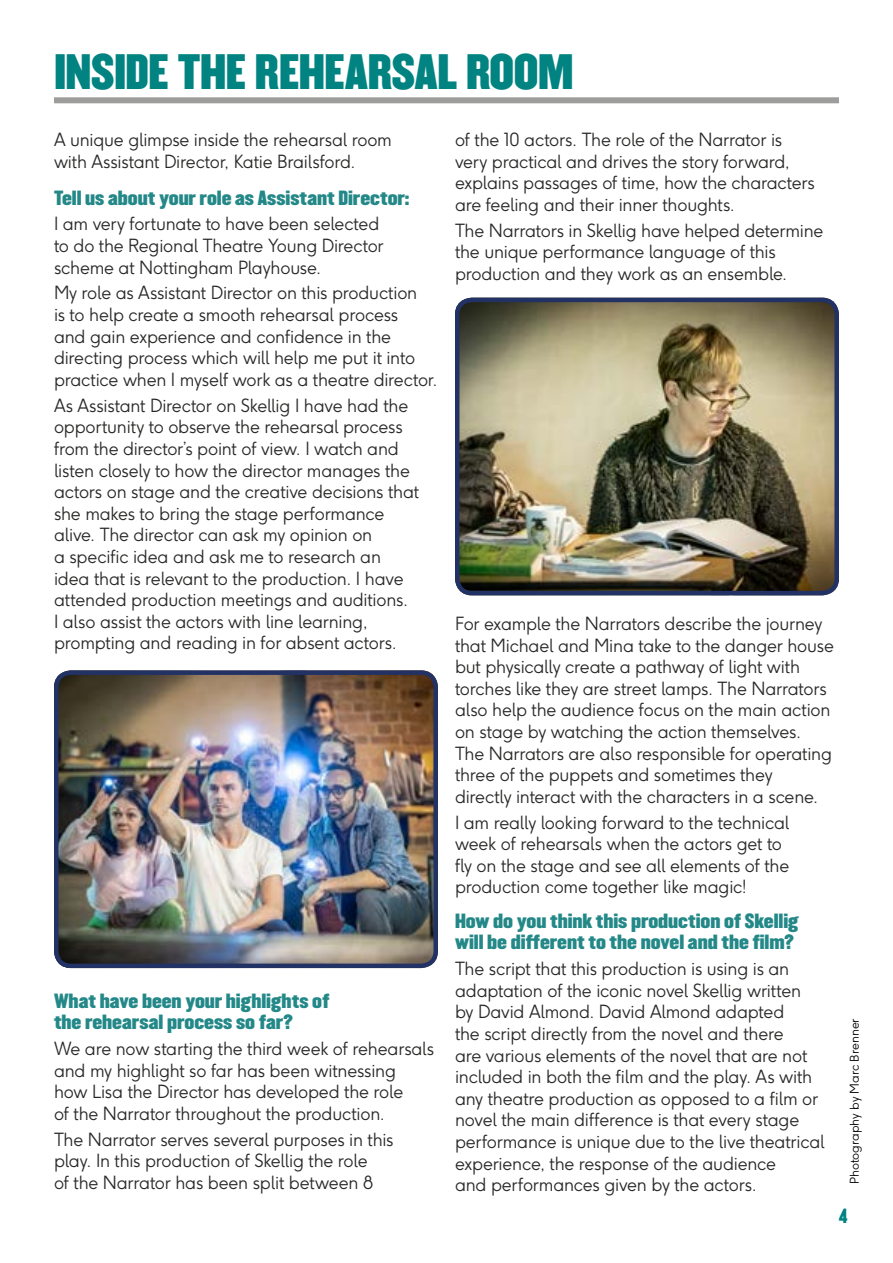
<style>
.page{position:relative;width:893px;height:1263px;background:#fff}
.page>*{position:absolute;margin:0;border:0;box-sizing:border-box;transform-origin:0 0}
.t1{font:43.5px "Champion Middleweight";letter-spacing:-.01em;color:#008381;scale:.96 1}
.t2{font:300 18px/21.6px "F37 Ginger";letter-spacing:-.01em;color:#282827;scale:.96 1}
.t3{font:18px/21.6px "Champion Middleweight";letter-spacing:-.005em;color:#238887;scale:.96 1}
.t4{font:18px "Champion Welterweight";color:#008381}
.t5{font:300 12px "F37 Ginger";color:#000}
</style>
<div class="page">
<div style="left:54px;top:97px;width:785px;height:6px;background:#9d9d9c"></div>
<img style="left:59px;top:675px;width:374px;height:288px">
<div style="left:54px;top:670px;width:384px;height:298px;border:4px solid #223264;border-radius:15px"></div>
<img style="left:455px;top:298px;width:384px;height:297px">
<div style="left:455px;top:298px;width:384px;height:297px;border:4px solid #223264;border-radius:15px"></div>
<h1 class="t1" style="left:54px;top:36px;width:543px">INSIDE THE REHEARSAL ROOM</h1>
<p class="t2" style="left:54px;top:131px;width:353px">A unique glimpse inside the rehearsal room with Assistant Director, Katie Brailsford.</p>
<p class="t3" style="left:54px;top:186px;width:372px">Tell us about your role as Assistant Director:</p>
<p class="t2" style="left:54px;top:215px;width:345px">I am very fortunate to have been selected to do the Regional Theatre Young Director scheme at Nottingham Playhouse.</p>
<p class="t2" style="left:54px;top:284px;width:401px">My role as Assistant Director on this production<br>is to help create a smooth rehearsal process<br>and gain experience and confidence in the directing process which will help me put it into practice when I myself work as a theatre director.</p>
<p class="t2" style="left:54px;top:396px;width:382px">As Assistant Director on Skellig I have had the opportunity to observe the rehearsal process from the director’s point of view. I watch and listen closely to how the director manages the actors on stage and the creative decisions that she makes to bring the stage performance alive. The director can ask my opinion on<br>a specific idea and ask me to research an idea that is relevant to the production. I have attended production meetings and auditions.<br>I also assist the actors with line learning, prompting and reading in for absent actors.</p>
<p class="t3" style="left:54px;top:989px;width:288px">What have been your highlights of the rehearsal process so far?</p>
<p class="t2" style="left:54px;top:1039px;width:398px">We are now starting the third week of rehearsals and my highlight so far has been witnessing<br>how Lisa the Director has developed the role<br>of the Narrator throughout the production.</p>
<p class="t2" style="left:54px;top:1130px;width:355px">The Narrator serves several purposes in this play. In this production of Skellig the role<br>of the Narrator has been split between 8</p>
<p class="t2" style="left:455px;top:131px;width:376px">of the 10 actors. The role of the Narrator is very practical and drives the story forward, explains passages of time, how the characters are feeling and their inner thoughts.</p>
<p class="t2" style="left:455px;top:221px;width:385px">The Narrators in Skellig have helped determine the unique performance language of this production and they work as an ensemble.</p>
<p class="t2" style="left:455px;top:614px;width:396px">For example the Narrators describe the journey that Michael and Mina take to the danger house but physically create a pathway of light with torches like they are street lamps. The Narrators also help the audience focus on the main action on stage by watching the action themselves.<br>The Narrators are also responsible for operating three of the puppets and sometimes they<br>directly interact with the characters in a scene.</p>
<p class="t2" style="left:455px;top:813px;width:350px">I am really looking forward to the technical week of rehearsals when the actors get to fly on the stage and see all elements of the production come together like magic!</p>
<p class="t3" style="left:455px;top:909px;width:359px">How do you think this production of Skellig will be different to the novel and the film?</p>
<p class="t2" style="left:455px;top:959px;width:386px">The script that this production is using is an adaptation of the iconic novel Skellig written<br>by David Almond. David Almond adapted<br>the script directly from the novel and there<br>are various elements of the novel that are not included in both the film and the play. As with any theatre production as opposed to a film or novel the main difference is that every stage performance is unique due to the live theatrical experience, the response of the audience<br>and performances given by the actors.</p>
<p class="t5" style="left:849px;top:1184px;width:167px;rotate:-90deg">Photography by Marc Brenner</p>
<p class="t4" style="left:839px;top:1201px;width:10px">4</p>
</div>
